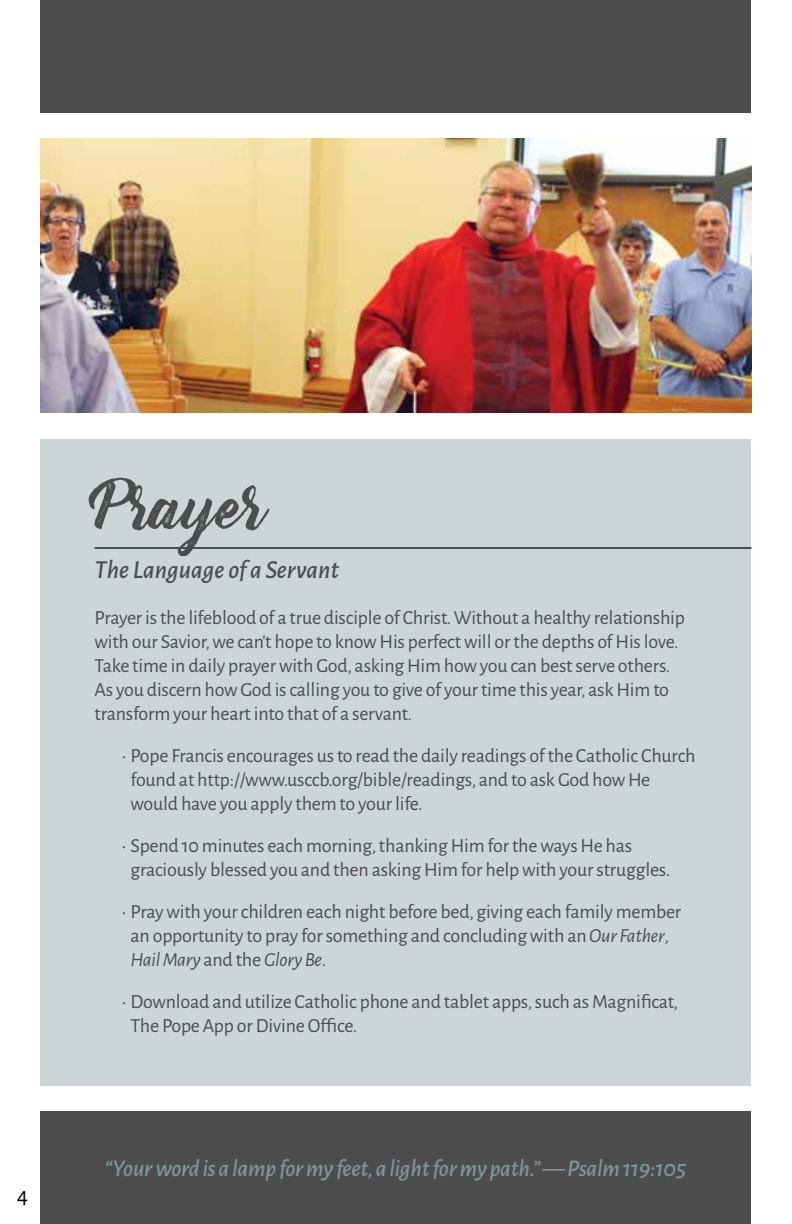
<style>
.page{position:relative;width:792px;height:1224px;background:#fff}
.page>*{position:absolute;margin:0;border:0;box-sizing:border-box;transform-origin:0 0}
.t1{font:60px "Bernadette Rough";color:#4d4d4f}
.t2{font:italic 500 26px "Alegreya Sans";color:#4d4d4f}
.t3{font:italic 500 24px "Alegreya Sans";letter-spacing:-.01em;color:#809699}
.t4{font:24px "Alegreya Sans";color:#000}
.t5{font:20px/24px "Alegreya Sans";letter-spacing:-.01em;color:#4d4d4f}
.s1{font-style:italic}
</style>
<div class="page">
<div style="left:40px;top:0;width:712px;height:112px;background:#4d4d4f"></div>
<img style="left:40px;top:139px;width:712px;height:273px">
<div style="left:40px;top:1112px;width:712px;height:112px;background:#4d4d4f"></div>
<div style="left:40px;top:439px;width:712px;height:646px;background:#cdd5d6"></div>
<hr style="left:94px;top:547px;width:658px;height:2px;background:#4d4d4f">
<p class="t4" style="left:17px;top:1179px;width:13px">4</p>
<p class="t1" style="left:94px;top:459px;width:175px">Prayer</p>
<p class="t2" style="left:94px;top:552px;width:246px">The Language of a Servant</p>
<p class="t5" style="left:94px;top:604px;width:592px">Prayer is the lifeblood of a true disciple of Christ. Without a healthy relationship with our Savior, we can’t hope to know His perfect will or the depths of His love.<br>Take time in daily prayer with God, asking Him how you can best serve others.<br>As you discern how God is calling you to give of your time this year, ask Him to transform your heart into that of a servant.</p>
<p class="t5" style="left:130px;top:742px;width:567px;text-indent:-9px">• Pope Francis encourages us to read the daily readings of the Catholic Church found at http://www.usccb.org/bible/readings, and to ask God how He would have you apply them to your life.</p>
<p class="t5" style="left:130px;top:832px;width:541px;text-indent:-9px">• Spend 10 minutes each morning, thanking Him for the ways He has graciously blessed you and then asking Him for help with your struggles.</p>
<p class="t5" style="left:130px;top:898px;width:552px;text-indent:-9px">• Pray with your children each night before bed, giving each family member an opportunity to pray for something and concluding with an <span class="s1">Our Father</span>,<br><span class="s1">Hail Mary</span> and the <span class="s1">Glory Be</span>.</p>
<p class="t5" style="left:130px;top:988px;width:549px;text-indent:-9px">• Download and utilize Catholic phone and tablet apps, such as Magnificat,<br>The Pope App or Divine Office.</p>
<p class="t3" style="left:105px;top:1151px;width:583px">“Your word is a lamp for my feet, a light for my path.” — Psalm 119:105</p>
</div>
